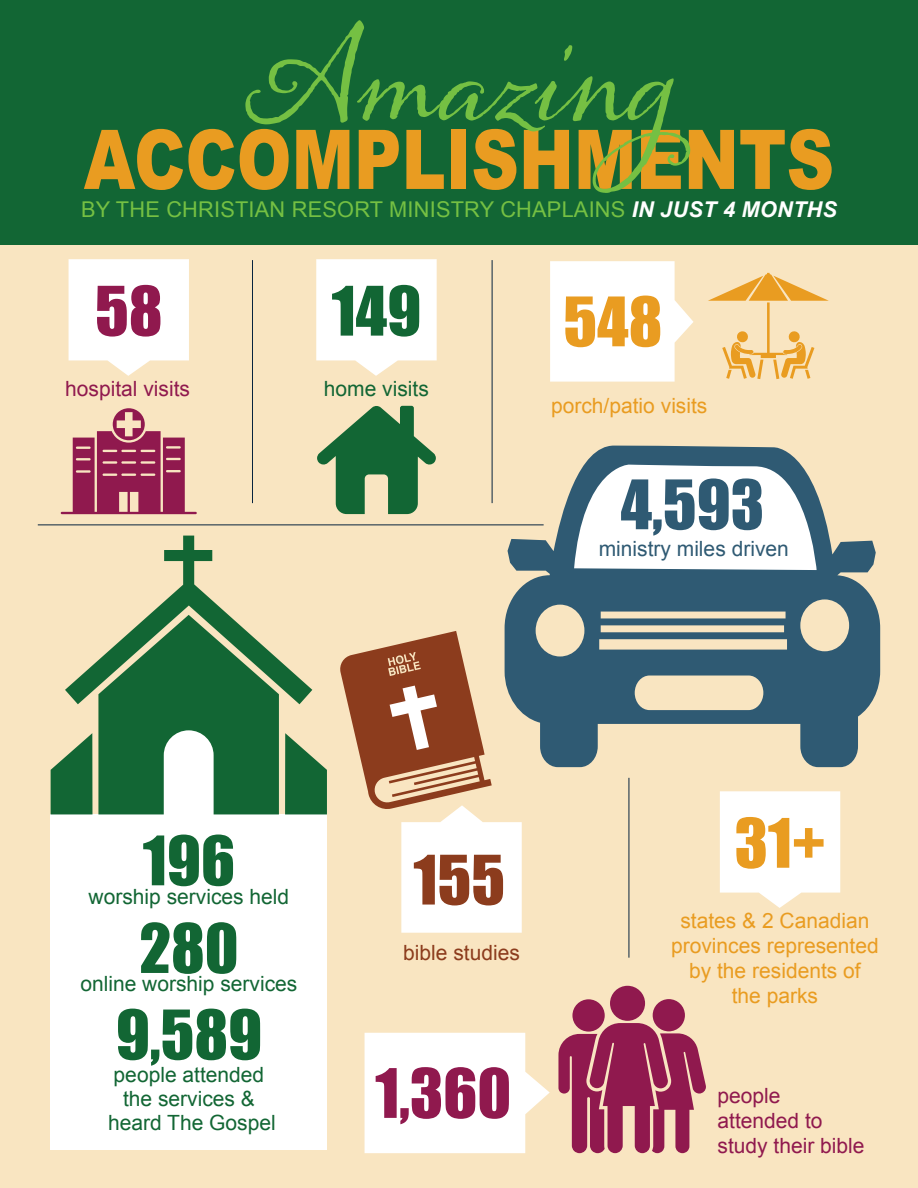
<style>
.page{position:relative;width:918px;height:1188px;background:#f9e5c1}
.page>*{position:absolute;margin:0;border:0;box-sizing:border-box;transform-origin:0 0}
.t1{font:120px "Alana";letter-spacing:.01em;color:#75c043}
.t2{font:900 82.5px "Arial";color:#e99c21;scale:.8 1}
.t3{font:63px "Impact";color:#126634}
.t4{font:63px "Impact";color:#90194e}
.t5{font:63px "Impact";color:#e99c21}
.t6{font:63px "Impact";color:#2f5a73}
.t7{font:63px "Impact";color:#8c3c1d}
.t8{font:21.75px "Arial";letter-spacing:.01em;color:#75c043}
.t9{font:21px/24px "Arial";color:#126634;text-align:center}
.t10{font:21px/25.2px "Arial";color:#e99c21;text-align:center}
.t11{font:21px/25.2px "Arial";color:#90194e}
.t12{font:21px "Arial";color:#2f5a73}
.t13{font:21px "Arial";color:#8c3c1d}
.s1{font-weight:700;font-style:italic;color:#fff}
</style>
<div class="page">
<div style="left:0;top:0;width:918px;height:244px;background:#126634"></div>
<hr style="left:38px;top:525px;width:506px;height:1px;background:#08243f">
<div style="left:572px;top:999px;width:33px;height:33px;background:#90194e;border-radius:50%"></div>
<div style="left:610px;top:986px;width:35px;height:35px;background:#90194e;border-radius:50%"></div>
<div style="left:653px;top:999px;width:32px;height:32px;background:#90194e;border-radius:50%"></div>
<svg style="left:558px;top:1023px;width:148px;height:130px"></svg>
<svg style="left:69px;top:259px;width:120px;height:117px;background:#fefcf8"></svg>
<svg style="left:61px;top:408px;width:136px;height:106px"></svg>
<svg style="left:317px;top:406px;width:119px;height:108px"></svg>
<svg style="left:316px;top:259px;width:121px;height:117px;background:#fefbf7"></svg>
<svg style="left:708px;top:273px;width:121px;height:106px"></svg>
<svg style="left:550px;top:261px;width:144px;height:121px;background:#fefcf8"></svg>
<svg style="left:505px;top:446px;width:375px;height:321px"></svg>
<svg style="left:340px;top:631px;width:182px;height:302px"></svg>
<div style="left:51px;top:814px;width:276px;height:336px;background:#fff"></div>
<svg style="left:51px;top:536px;width:276px;height:279px"></svg>
<svg style="left:365px;top:1033px;width:185px;height:120px;background:#fefcf8"></svg>
<svg style="left:720px;top:791px;width:120px;height:117px;background:#fefcf8"></svg>
<hr style="left:252px;top:260px;width:1px;height:243px;background:#08243f">
<hr style="left:492px;top:260px;width:1px;height:243px;background:#08243f">
<hr style="left:629px;top:778px;width:1px;height:180px;background:#08243f">
<h1 class="t1" style="left:246px;top:8px;width:428px">Amazing</h1>
<h2 class="t2" style="left:84px;top:100px;width:939px">ACCOMPLISHMENTS</h2>
<p class="t8" style="left:81px;top:195px;width:757px">BY THE CHRISTIAN RESORT MINISTRY CHAPLAINS <span class="s1">IN JUST 4 MONTHS</span></p>
<h3 class="t4" style="left:95px;top:262px;width:69px">58</h3>
<p class="t11" style="left:65px;top:376px;width:126px">hospital visits</p>
<h3 class="t3" style="left:332px;top:262px;width:91px">149</h3>
<p class="t9" style="left:324px;top:377px;width:107px">home visits</p>
<h3 class="t5" style="left:563px;top:273px;width:101px">548</h3>
<p class="t10" style="left:551px;top:393px;width:158px">porch/patio visits</p>
<h3 class="t6" style="left:621px;top:456px;width:145px">4,593</h3>
<p class="t12" style="left:599px;top:534px;width:192px">ministry miles driven</p>
<h3 class="t3" style="left:143px;top:812px;width:94px">196</h3>
<p class="t9" style="left:89px;top:884px;width:202px">worship services held</p>
<h3 class="t3" style="left:139px;top:899px;width:101px">280</h3>
<p class="t9" style="left:80px;top:972px;width:219px">online worship services</p>
<h3 class="t3" style="left:116px;top:986px;width:148px">9,589</h3>
<p class="t9" style="left:108px;top:1063px;width:169px">people attended the services &amp; heard The Gospel</p>
<h3 class="t7" style="left:413px;top:831px;width:93px">155</h3>
<p class="t13" style="left:403px;top:939px;width:118px">bible studies</p>
<h3 class="t4" style="left:375px;top:1044px;width:137px">1,360</h3>
<h3 class="t5" style="left:735px;top:794px;width:92px">31+</h3>
<p class="t10" style="left:671px;top:908px;width:209px">states &amp; 2 Canadian provinces represented by the residents of<br>the parks</p>
<p class="t11" style="left:718px;top:1083px;width:149px">people attended to study their bible</p>
</div>
